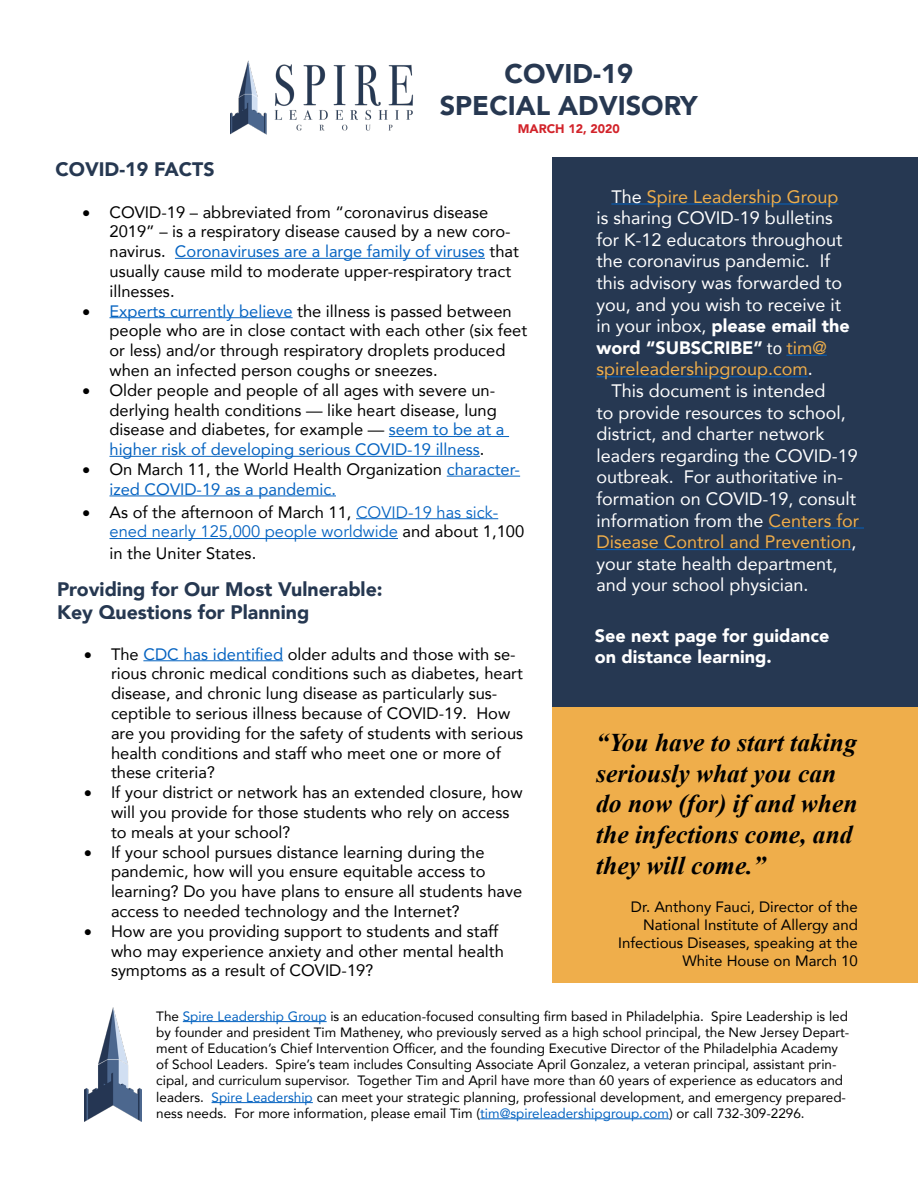
<style>
.page{position:relative;width:918px;height:1188px;background:#fff}
.page>*{position:absolute;margin:0;border:0;box-sizing:border-box;transform-origin:0 0}
.t1{font:900 27px/32.4px "Avenir";color:#273851;text-align:center}
.t2{font:italic 700 25.5px/30.6px "Times New Roman";color:#000}
.t3{font:900 19.5px/23.4px "Avenir";color:#263851}
.t4{font:18px/21.6px "Avenir";color:#fff}
.t5{font:900 18px/21.6px "Avenir";color:#fff}
.t6{font:16.5px/19.8px "Avenir";color:#000}
.t7{font:16.5px/19.8px "Avenir";color:#0563c1}
.t8{font:15px/18px "Avenir";color:#000;text-align:right}
.t9{font:13.5px/16.2px "Avenir";color:#000}
.t10{font:900 12.45px "Avenir";color:#d2232a}
.s1{color:#0563c1}
.s2{color:#000}
.s3{color:#efae4b}
.s4{font-weight:900}
.s5{font-family:"Calibri"}
</style>
<div class="page">
<img style="left:230px;top:60px;width:183px;height:75px">
<hr style="left:175px;top:258px;width:310px;height:1px;background:#0563c1">
<hr style="left:110px;top:317px;width:183px;height:1px;background:#0563c1">
<hr style="left:389px;top:436px;width:120px;height:1px;background:#0563c1">
<hr style="left:110px;top:456px;width:370px;height:1px;background:#0563c1">
<hr style="left:447px;top:476px;width:73px;height:1px;background:#0563c1">
<hr style="left:110px;top:496px;width:226px;height:1px;background:#0563c1">
<hr style="left:183px;top:1021px;width:144px;height:1px;background:#0563c1">
<hr style="left:212px;top:1102px;width:101px;height:1px;background:#0563c1">
<hr style="left:480px;top:1118px;width:189px;height:1px;background:#0563c1">
<img style="left:84px;top:1007px;width:58px;height:115px">
<hr style="left:356px;top:518px;width:142px;height:1px;background:#0563c1">
<hr style="left:110px;top:538px;width:288px;height:1px;background:#0563c1">
<div style="left:553px;top:158px;width:365px;height:557px;background:#263852"></div>
<div style="left:553px;top:707px;width:365px;height:276px;background:#efae4b"></div>
<hr style="left:611px;top:204px;width:228px;height:1px;background:#0563c1">
<hr style="left:786px;top:355px;width:41px;height:1px;background:#0563c1">
<hr style="left:596px;top:376px;width:212px;height:1px;background:#0563c1">
<hr style="left:769px;top:528px;width:95px;height:1px;background:#0563c1">
<hr style="left:596px;top:549px;width:256px;height:1px;background:#0563c1">
<hr style="left:143px;top:660px;width:140px;height:1px;background:#0563c1">
<h1 class="t1" style="left:440px;top:57px;width:259px">COVID-19<br>SPECIAL ADVISORY</h1>
<p class="t10" style="left:518px;top:118px;width:104px">MARCH 12, 2020</p>
<p class="t3" style="left:56px;top:157px;width:161px">COVID-19 FACTS</p>
<p class="t6" style="left:110px;top:201px;width:411px;text-indent:-27px">• COVID-19 – abbreviated from “coronavirus disease 2019” – is a respiratory disease caused by a new coro&shy;navirus. <span class="s1">Coronaviruses are a large family of viruses</span> that usually cause mild to moderate upper-respiratory tract illnesses.</p>
<p class="t6" style="left:110px;top:300px;width:419px;text-indent:-27px">• <span class="s1">Experts currently believe</span> the illness is passed between people who are in close contact with each other (six feet or less) and/or through respiratory droplets produced when an infected person coughs or sneezes.</p>
<p class="t6" style="left:110px;top:380px;width:396px;text-indent:-27px">• Older people and people of all ages with severe un&shy;derlying health conditions — like heart disease, lung disease and diabetes, for example — <span class="s1">seem to be at a higher risk of developing serious COVID-19 illness</span>.</p>
<p class="t6" style="left:110px;top:459px;width:412px;text-indent:-27px">• On March 11, the World Health Organization <span class="s1">character&shy;ized COVID-19 as a pandemic.</span></p>
<p class="t7" style="left:110px;top:502px;width:416px;text-indent:-27px"><span class="s2">•</span> <span class="s2">As of the afternoon of March 11,</span> COVID-19 has sick&shy;ened nearly 125,000 people worldwide <span class="s2">and about 1,100</span></p>
<p class="t6" style="left:110px;top:543px;width:148px">in the Uniter States.</p>
<p class="t3" style="left:57px;top:577px;width:327px">Providing for Our Most Vulnerable:<br>Key Questions for Planning</p>
<p class="t6" style="left:111px;top:643px;width:414px;text-indent:-27px">• The <span class="s1">CDC has identified</span> older adults and those with se&shy;rious chronic medical conditions such as diabetes, heart disease, and chronic lung disease as particularly sus&shy;ceptible to serious illness because of COVID-19. How are you providing for the safety of students with serious health conditions and staff who meet one or more of these criteria?</p>
<p class="t6" style="left:111px;top:782px;width:413px;text-indent:-27px">• If your district or network has an extended closure, how will you provide for those students who rely on access to meals at your school?</p>
<p class="t6" style="left:111px;top:841px;width:413px;text-indent:-27px">• If your school pursues distance learning during the pandemic, how will you ensure equitable access to learning? Do you have plans to ensure all students have access to needed technology and the Internet?</p>
<p class="t6" style="left:111px;top:921px;width:394px;text-indent:-27px">• How are you providing support to students and staff who may experience anxiety and other mental health symptoms as a result of COVID-19?</p>
<p class="t4" style="left:596px;top:185px;width:255px;text-indent:15px">The <span class="s3">Spire Leadership Group </span>is sharing COVID-19 bulletins for K-12 educators throughout the coronavirus pandemic. If this advisory was forwarded to you, and you wish to receive it in your inbox, <span class="s4">please email the word “SUBSCRIBE”</span> <span class="s5">to</span> <span class="s3">tim@ spireleadershipgroup.com</span>.</p>
<p class="t4" style="left:596px;top:379px;width:264px;text-indent:15px">This document is intended<br>to provide resources to school, district, and charter network leaders regarding the COVID-19 outbreak. For authoritative in&shy;formation on COVID-19, consult information from the <span class="s3">Centers for<br>Disease Control and Prevention</span>, your state health department, and your school physician.</p>
<p class="t5" style="left:595px;top:624px;width:236px">See next page for guidance on distance learning.</p>
<h2 class="t2" style="left:596px;top:727px;width:263px">“You have to start taking seriously what you can do now (for) if and when the infections come, and they will come.”</h2>
<p class="t8" style="left:618px;top:897px;width:241px">Dr. Anthony Fauci, Director of the<br>National Institute of Allergy and<br>Infectious Diseases, speaking at the<br>White House on March 10</p>
<p class="t9" style="left:156px;top:1007px;width:695px">The <span class="s1">Spire Leadership Group</span> is an education-focused consulting firm based in Philadelphia. Spire Leadership is led by founder and president Tim Matheney, who previously served as a high school principal, the New Jersey Depart&shy;ment of Education’s Chief Intervention Officer, and the founding Executive Director of the Philadelphia Academy of School Leaders. Spire’s team includes Consulting Associate April Gonzalez, a veteran principal, assistant prin&shy;cipal, and curriculum supervisor. Together Tim and April have more than 60 years of experience as educators and leaders. <span class="s1">Spire Leadership</span> can meet your strategic planning, professional development, and emergency prepared&shy;ness needs. For more information, please email Tim (<span class="s1">tim@spireleadershipgroup.com</span>) or call 732-309-2296.</p>
</div>
